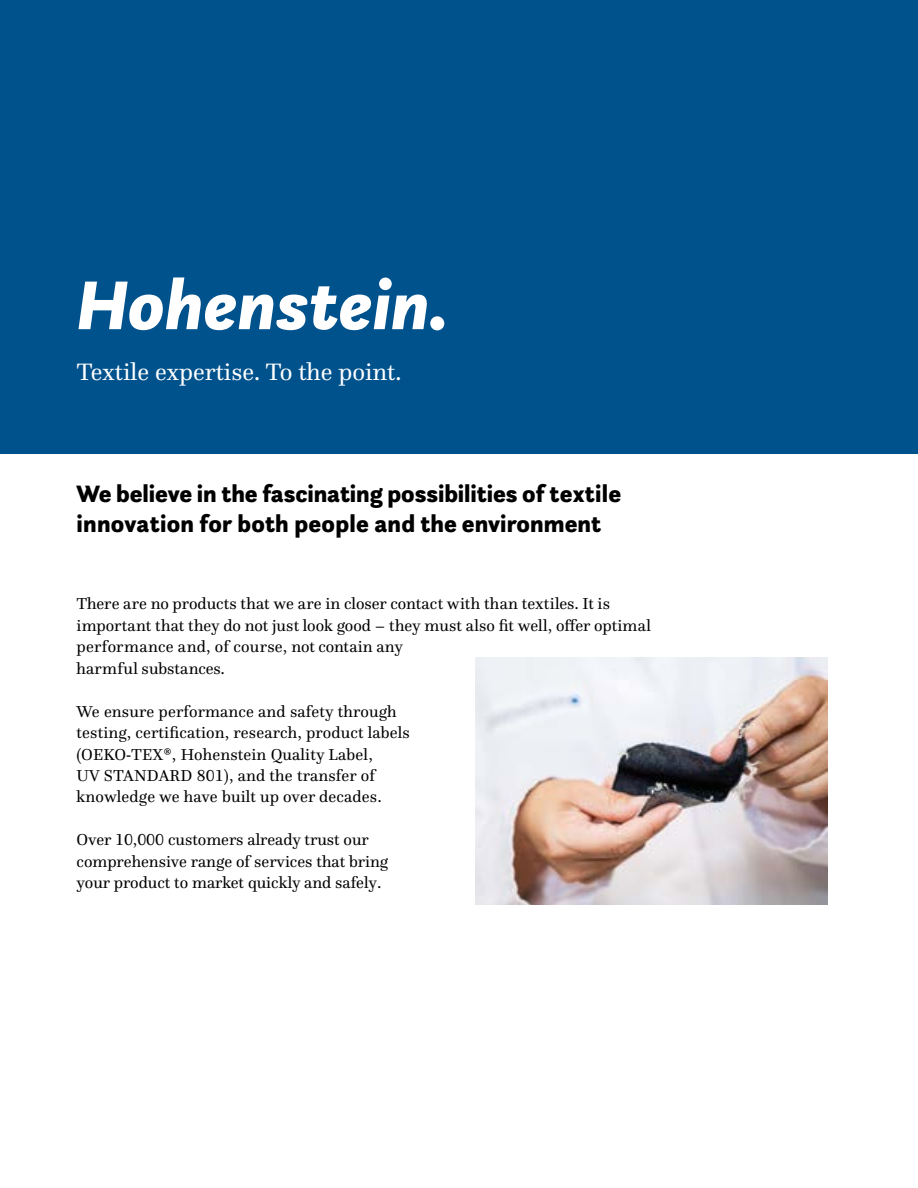
<style>
.page{position:relative;width:918px;height:1188px;background:#fff}
.page>*{position:absolute;margin:0;border:0;box-sizing:border-box;transform-origin:0 0}
.t1{font:italic 900 72px "Questa Sans";color:#fff}
.t2{font:900 24.75px/29.7px "Questa Sans";color:#000}
.t3{font:24.75px "Questa";color:#fff}
.t4{font:16.5px/21.5px "Questa";letter-spacing:.005em;color:#000}
</style>
<div class="page">
<img style="left:475px;top:658px;width:353px;height:246px">
<div style="left:0;top:0;width:918px;height:454px;background:#00528d"></div>
<h1 class="t1" style="left:77px;top:259px;width:374px">Hohenstein.</h1>
<h2 class="t3" style="left:77px;top:356px;width:326px">Textile expertise. To the point.</h2>
<h2 class="t2" style="left:77px;top:479px;width:546px">We believe in the fascinating possibilities of textile innovation for both people and the environment</h2>
<p class="t4" style="left:77px;top:593px;width:576px">There are no products that we are in closer contact with than textiles. It is important that they do not just look good – they must also fit well, offer optimal performance and, of course, not contain any<br>harmful substances.</p>
<p class="t4" style="left:77px;top:700px;width:335px">We ensure performance and safety through testing, certification, research, product labels (OEKO-TEX®, Hohenstein Quality Label,<br>UV STANDARD 801), and the transfer of knowledge we have built up over decades.</p>
<p class="t4" style="left:77px;top:829px;width:313px">Over 10,000 customers already trust our comprehensive range of services that bring your product to market quickly and safely.</p>
</div>
